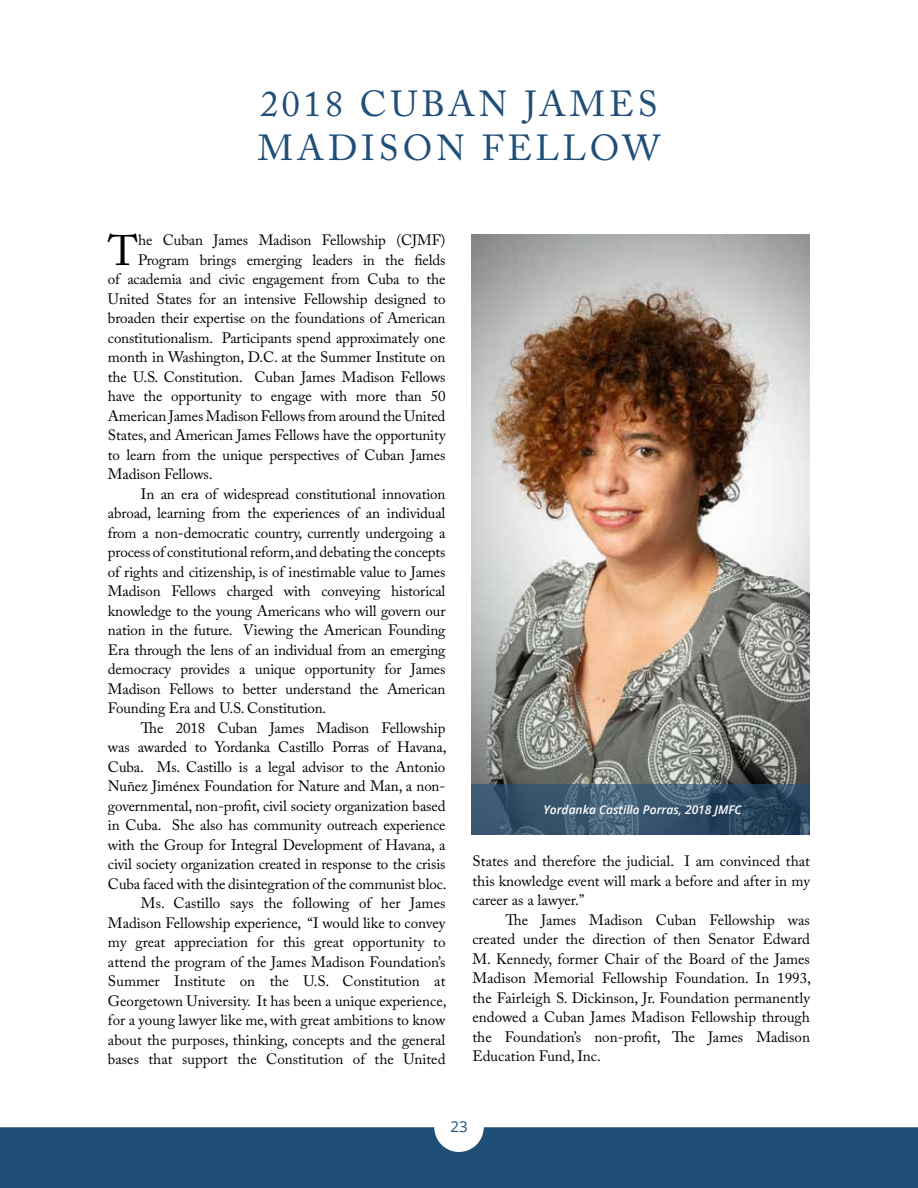
<style>
.page{position:relative;width:918px;height:1188px;background:#fff}
.page>*{position:absolute;margin:0;border:0;box-sizing:border-box;transform-origin:0 0}
.t1{font:42.45px "Adobe Caslon Pro";color:#000}
.t2{font:36px/43.2px "Adobe Caslon Pro";letter-spacing:.115em;color:#1f4e79}
.t3{font:15px/19.5px "Adobe Caslon Pro";letter-spacing:-.01em;color:#000;text-align:justify}
.t4{font:15px "Open Sans";color:#1f4e79}
.t5{font:italic 600 12px "Open Sans";color:#fff}
</style>
<div class="page">
<img style="left:472px;top:234px;width:338px;height:551px">
<svg style="left:471px;top:785px;width:339px;height:50px;background:#36536b"></svg>
<div style="left:0;top:1127px;width:918px;height:61px;background:#1f4e79"></div>
<h2 class="t2" style="left:258px;top:82px;width:404px">2018 CUBAN JAMES<br>MADISON FELLOW</h2>
<h1 class="t1" style="left:108px;top:225px;width:31px">T</h1>
<p class="t3" style="left:138px;top:230px;width:309px">he Cuban James Madison Fellowship (CJMF)</p>
<p class="t3" style="left:138px;top:250px;width:309px">Program brings emerging leaders in the fields</p>
<p class="t3" style="left:108px;top:269px;width:339px">of academia and civic engagement from Cuba to the</p>
<p class="t3" style="left:108px;top:289px;width:339px">United States for an intensive Fellowship designed to</p>
<p class="t3" style="left:108px;top:308px;width:339px">broaden their expertise on the foundations of American</p>
<p class="t3" style="left:108px;top:328px;width:339px">constitutionalism. Participants spend approximately one</p>
<p class="t3" style="left:108px;top:347px;width:339px">month in Washington, D.C. at the Summer Institute on</p>
<p class="t3" style="left:108px;top:367px;width:339px">the U.S. Constitution. Cuban James Madison Fellows</p>
<p class="t3" style="left:108px;top:386px;width:339px">have the opportunity to engage with more than 50</p>
<p class="t3" style="left:108px;top:406px;width:339px">American James Madison Fellows from around the United</p>
<p class="t3" style="left:108px;top:425px;width:340px">States, and American James Fellows have the opportunity</p>
<p class="t3" style="left:108px;top:445px;width:339px">to learn from the unique perspectives of Cuban James</p>
<p class="t3" style="left:108px;top:464px;width:106px">Madison Fellows.</p>
<p class="t3" style="left:141px;top:484px;width:306px">In an era of widespread constitutional innovation</p>
<p class="t3" style="left:108px;top:503px;width:339px">abroad, learning from the experiences of an individual</p>
<p class="t3" style="left:108px;top:523px;width:339px">from a non-democratic country, currently undergoing a</p>
<p class="t3" style="left:108px;top:542px;width:339px">process of constitutional reform, and debating the concepts</p>
<p class="t3" style="left:108px;top:562px;width:339px">of rights and citizenship, is of inestimable value to James</p>
<p class="t3" style="left:108px;top:581px;width:339px">Madison Fellows charged with conveying historical</p>
<p class="t3" style="left:108px;top:601px;width:339px">knowledge to the young Americans who will govern our</p>
<p class="t3" style="left:108px;top:620px;width:339px">nation in the future. Viewing the American Founding</p>
<p class="t3" style="left:108px;top:640px;width:339px">Era through the lens of an individual from an emerging</p>
<p class="t3" style="left:108px;top:659px;width:339px">democracy provides a unique opportunity for James</p>
<p class="t3" style="left:108px;top:679px;width:339px">Madison Fellows to better understand the American</p>
<p class="t3" style="left:108px;top:698px;width:220px">Founding Era and U.S. Constitution.</p>
<p class="t3" style="left:141px;top:718px;width:306px">The 2018 Cuban James Madison Fellowship</p>
<p class="t3" style="left:108px;top:737px;width:340px">was awarded to Yordanka Castillo Porras of Havana,</p>
<p class="t3" style="left:108px;top:757px;width:339px">Cuba. Ms. Castillo is a legal advisor to the Antonio</p>
<p class="t3" style="left:108px;top:776px;width:339px">Nuñez Jiménex Foundation for Nature and Man, a non-</p>
<p class="t3" style="left:108px;top:796px;width:339px">governmental, non-profit, civil society organization based</p>
<p class="t3" style="left:108px;top:815px;width:339px">in Cuba. She also has community outreach experience</p>
<p class="t3" style="left:108px;top:835px;width:339px">with the Group for Integral Development of Havana, a</p>
<p class="t3" style="left:108px;top:854px;width:339px">civil society organization created in response to the crisis</p>
<p class="t3" style="left:108px;top:874px;width:340px">Cuba faced with the disintegration of the communist bloc.</p>
<p class="t3" style="left:141px;top:893px;width:306px">Ms. Castillo says the following of her James</p>
<p class="t3" style="left:108px;top:913px;width:339px">Madison Fellowship experience, “I would like to convey</p>
<p class="t3" style="left:108px;top:932px;width:339px">my great appreciation for this great opportunity to</p>
<p class="t3" style="left:108px;top:952px;width:339px">attend the program of the James Madison Foundation’s</p>
<p class="t3" style="left:108px;top:971px;width:339px">Summer Institute on the U.S. Constitution at</p>
<p class="t3" style="left:108px;top:991px;width:340px">Georgetown University. It has been a unique experience,</p>
<p class="t3" style="left:108px;top:1010px;width:340px">for a young lawyer like me, with great ambitions to know</p>
<p class="t3" style="left:108px;top:1030px;width:339px">about the purposes, thinking, concepts and the general</p>
<p class="t3" style="left:108px;top:1049px;width:339px">bases that support the Constitution of the United</p>
<p class="t5" style="left:543px;top:801px;width:200px">Yordanka Castillo Porras, 2018 JMFC</p>
<p class="t3" style="left:472px;top:851px;width:339px">States and therefore the judicial. I am convinced that this knowledge event will mark a before and after in my career as a lawyer.”</p>
<p class="t3" style="left:472px;top:910px;width:340px;text-indent:33px">The James Madison Cuban Fellowship was created under the direction of then Senator Edward M. Kennedy, former Chair of the Board of the James Madison Memorial Fellowship Foundation. In 1993, the Fairleigh S. Dickinson, Jr. Foundation permanently endowed a Cuban James Madison Fellowship through the Foundation’s non-profit, The James Madison Education Fund, Inc.</p>
<p class="t4" style="left:450px;top:1116px;width:19px">23</p>
</div>
